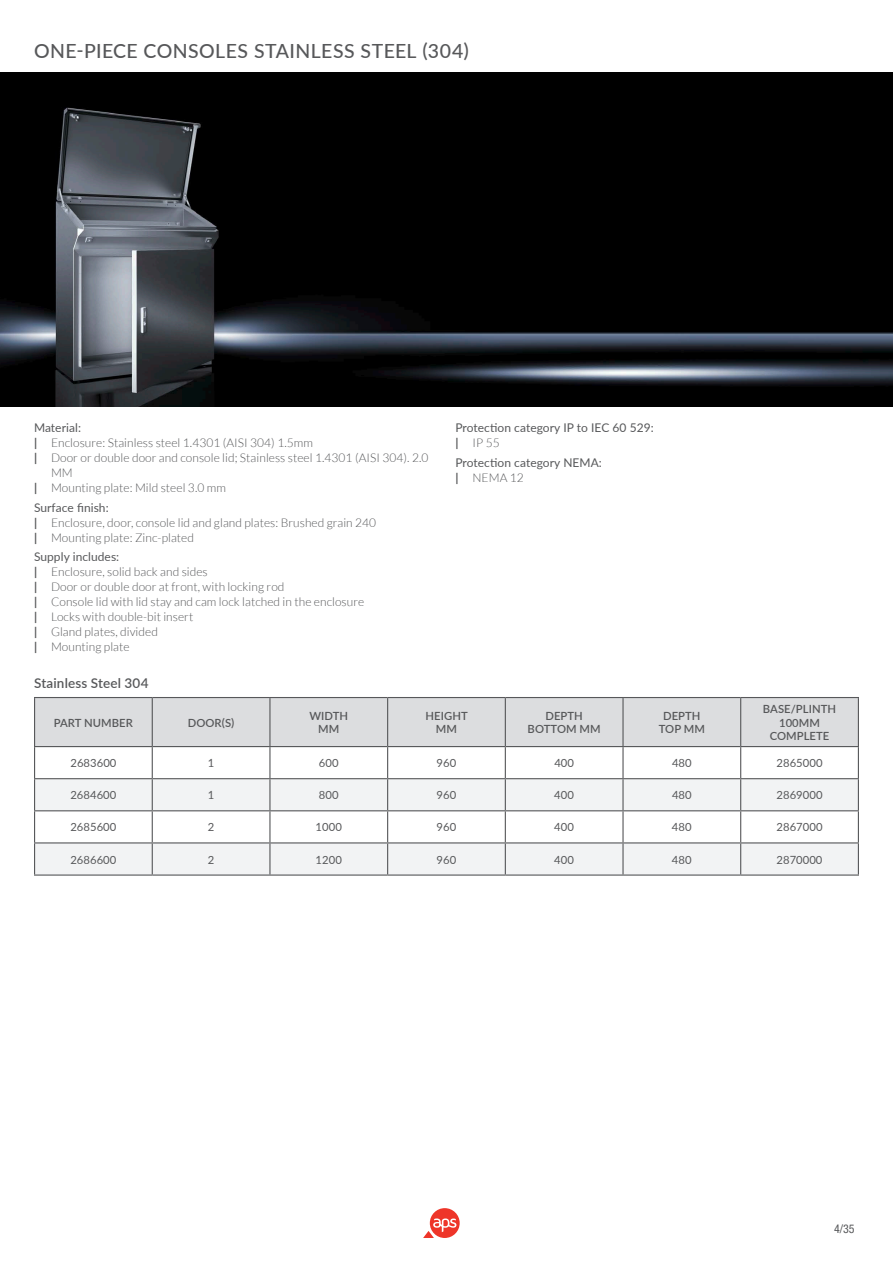
<style>
.page{position:relative;width:893px;height:1263px;background:#fff}
.page>*{position:absolute;margin:0;border:0;box-sizing:border-box;transform-origin:0 0}
.t1{font:500 19.5px "Lato";letter-spacing:.02em;color:#57585a}
.t2{font:600 13.5px "Lato";letter-spacing:.01em;color:#57585a}
.t3{font:300 12px/15px "Lato";letter-spacing:.005em;color:#57585a}
.t4{font:12px/15px "Lato";letter-spacing:.005em;color:#57585a}
.t5{font:condensed 12px "Helvetica Neue LT Pro";color:#57585a}
.t6{font:11.25px "Lato";letter-spacing:.005em;color:#57585a}
.t7{font:600 11.25px/13.5px "Lato";letter-spacing:.005em;color:#57585a;text-align:center}
.s1{font-weight:700}
.s2{font-weight:400}
.s3{font-weight:300}
</style>
<div class="page">
<div style="left:430px;top:1208px;width:30px;height:30px;background:#ee3529;border-radius:50%"></div>
<svg style="left:423px;top:1218px;width:33px;height:20px"></svg>
<div style="left:35px;top:698px;width:823px;height:48px;background:#dcdddf"></div>
<svg style="left:35px;top:779px;width:823px;height:95px;fill:#f2f3f4"></svg>
<hr style="left:152px;top:698px;width:1px;height:48px;background:#57585a">
<hr style="left:387px;top:698px;width:1px;height:48px;background:#57585a">
<hr style="left:505px;top:698px;width:1px;height:48px;background:#57585a">
<hr style="left:622px;top:698px;width:2px;height:48px;background:#57585a">
<hr style="left:858px;top:698px;width:1px;height:48px;background:#57585a">
<hr style="left:34px;top:747px;width:1px;height:31px;background:#57585a">
<hr style="left:152px;top:747px;width:1px;height:31px;background:#57585a">
<hr style="left:269px;top:747px;width:1px;height:31px;background:#57585a">
<hr style="left:387px;top:747px;width:1px;height:31px;background:#57585a">
<hr style="left:505px;top:747px;width:1px;height:31px;background:#57585a">
<hr style="left:622px;top:747px;width:2px;height:31px;background:#57585a">
<hr style="left:740px;top:747px;width:1px;height:31px;background:#57585a">
<hr style="left:858px;top:747px;width:1px;height:31px;background:#57585a">
<hr style="left:34px;top:778px;width:118px;height:1px;background:#57585a">
<hr style="left:34px;top:779px;width:1px;height:31px;background:#57585a">
<hr style="left:152px;top:778px;width:118px;height:1px;background:#57585a">
<hr style="left:152px;top:779px;width:1px;height:31px;background:#57585a">
<hr style="left:270px;top:778px;width:118px;height:1px;background:#57585a">
<hr style="left:269px;top:779px;width:1px;height:31px;background:#57585a">
<hr style="left:388px;top:778px;width:117px;height:1px;background:#57585a">
<hr style="left:387px;top:779px;width:1px;height:31px;background:#57585a">
<hr style="left:505px;top:778px;width:118px;height:1px;background:#57585a">
<hr style="left:505px;top:779px;width:1px;height:31px;background:#57585a">
<hr style="left:623px;top:778px;width:118px;height:1px;background:#57585a">
<hr style="left:622px;top:779px;width:2px;height:31px;background:#57585a">
<hr style="left:741px;top:778px;width:118px;height:1px;background:#57585a">
<hr style="left:740px;top:779px;width:1px;height:31px;background:#57585a">
<hr style="left:858px;top:779px;width:1px;height:31px;background:#57585a">
<hr style="left:34px;top:810px;width:118px;height:1px;background:#57585a">
<hr style="left:34px;top:811px;width:1px;height:31px;background:#57585a">
<hr style="left:152px;top:810px;width:118px;height:1px;background:#57585a">
<hr style="left:152px;top:811px;width:1px;height:31px;background:#57585a">
<hr style="left:270px;top:810px;width:118px;height:1px;background:#57585a">
<hr style="left:269px;top:811px;width:1px;height:31px;background:#57585a">
<hr style="left:388px;top:810px;width:117px;height:1px;background:#57585a">
<hr style="left:387px;top:811px;width:1px;height:31px;background:#57585a">
<hr style="left:505px;top:810px;width:118px;height:1px;background:#57585a">
<hr style="left:505px;top:811px;width:1px;height:31px;background:#57585a">
<hr style="left:623px;top:810px;width:118px;height:1px;background:#57585a">
<hr style="left:622px;top:811px;width:2px;height:31px;background:#57585a">
<hr style="left:741px;top:810px;width:118px;height:1px;background:#57585a">
<hr style="left:740px;top:811px;width:1px;height:31px;background:#57585a">
<hr style="left:858px;top:811px;width:1px;height:31px;background:#57585a">
<hr style="left:34px;top:842px;width:118px;height:1px;background:#57585a">
<hr style="left:34px;top:843px;width:1px;height:31px;background:#57585a">
<hr style="left:152px;top:842px;width:118px;height:1px;background:#57585a">
<hr style="left:152px;top:843px;width:1px;height:31px;background:#57585a">
<hr style="left:270px;top:842px;width:118px;height:1px;background:#57585a">
<hr style="left:269px;top:843px;width:1px;height:31px;background:#57585a">
<hr style="left:388px;top:842px;width:117px;height:1px;background:#57585a">
<hr style="left:387px;top:843px;width:1px;height:31px;background:#57585a">
<hr style="left:505px;top:842px;width:118px;height:1px;background:#57585a">
<hr style="left:505px;top:843px;width:1px;height:31px;background:#57585a">
<hr style="left:623px;top:842px;width:118px;height:1px;background:#57585a">
<hr style="left:622px;top:843px;width:2px;height:31px;background:#57585a">
<hr style="left:741px;top:842px;width:118px;height:1px;background:#57585a">
<hr style="left:740px;top:843px;width:1px;height:31px;background:#57585a">
<hr style="left:858px;top:843px;width:1px;height:31px;background:#57585a">
<hr style="left:34px;top:874px;width:118px;height:2px;background:#57585a">
<hr style="left:152px;top:874px;width:118px;height:2px;background:#57585a">
<hr style="left:270px;top:874px;width:118px;height:2px;background:#57585a">
<hr style="left:388px;top:874px;width:117px;height:2px;background:#57585a">
<hr style="left:505px;top:874px;width:118px;height:2px;background:#57585a">
<hr style="left:623px;top:874px;width:118px;height:2px;background:#57585a">
<hr style="left:741px;top:874px;width:118px;height:2px;background:#57585a">
<hr style="left:34px;top:697px;width:118px;height:1px;background:#57585a">
<hr style="left:34px;top:698px;width:1px;height:48px;background:#57585a">
<hr style="left:152px;top:697px;width:118px;height:1px;background:#57585a">
<hr style="left:270px;top:697px;width:118px;height:1px;background:#57585a">
<hr style="left:269px;top:698px;width:1px;height:48px;background:#57585a">
<hr style="left:388px;top:697px;width:117px;height:1px;background:#57585a">
<hr style="left:505px;top:697px;width:118px;height:1px;background:#57585a">
<hr style="left:623px;top:697px;width:118px;height:1px;background:#57585a">
<hr style="left:741px;top:697px;width:118px;height:1px;background:#57585a">
<hr style="left:740px;top:698px;width:1px;height:48px;background:#57585a">
<hr style="left:34px;top:746px;width:118px;height:1px;background:#57585a">
<hr style="left:152px;top:746px;width:118px;height:1px;background:#57585a">
<hr style="left:270px;top:746px;width:118px;height:1px;background:#57585a">
<hr style="left:388px;top:746px;width:117px;height:1px;background:#57585a">
<hr style="left:505px;top:746px;width:118px;height:1px;background:#57585a">
<hr style="left:623px;top:746px;width:118px;height:1px;background:#57585a">
<hr style="left:741px;top:746px;width:118px;height:1px;background:#57585a">
<img style="left:0;top:72px;width:893px;height:335px">
<h1 class="t1" style="left:34px;top:37px;width:436px">ONE-PIECE CONSOLES STAINLESS STEEL (304)</h1>
<p class="t4" style="left:34px;top:420px;width:48px">Material:</p>
<p class="t3" style="left:34px;top:436px;width:280px"><span class="s1">|</span> Enclosure: Stainless steel 1.4301 (AISI 304) 1.5mm</p>
<p class="t3" style="left:34px;top:451px;width:396px"><span class="s1">|</span> Door or double door and console lid; Stainless steel 1.4301 (AISI 304). 2.0</p>
<p class="t3" style="left:51px;top:466px;width:23px">MM</p>
<p class="t3" style="left:34px;top:481px;width:193px"><span class="s1">|</span> Mounting plate: Mild steel 3.0 mm</p>
<p class="t3" style="left:34px;top:500px;width:344px"><span class="s2">Surface finish:<br></span><span class="s1">|</span> Enclosure, door, console lid and gland plates: Brushed grain 240 <span class="s1">|</span> Mounting plate: Zinc-plated</p>
<p class="t3" style="left:34px;top:549px;width:332px"><span class="s2">Supply includes:<br></span><span class="s1">|</span> Enclosure, solid back and sides<br><span class="s1">|</span> Door or double door at front, with locking rod<br><span class="s1">|</span> Console lid with lid stay and cam lock latched in the enclosure <span class="s1">|</span> Locks with double-bit insert<br><span class="s1">|</span> Gland plates, divided<br><span class="s1">|</span> Mounting plate</p>
<p class="t4" style="left:455px;top:420px;width:200px">Protection category IP to IEC 60 529: <span class="s1">|</span> <span class="s3">IP 55</span></p>
<p class="t4" style="left:455px;top:454px;width:148px">Protection category NEMA: <span class="s1">|</span> <span class="s3">NEMA 12</span></p>
<p class="t2" style="left:34px;top:674px;width:116px">Stainless Steel 304</p>
<p class="t7" style="left:54px;top:715px;width:81px">PART NUMBER</p>
<p class="t7" style="left:188px;top:715px;width:48px">DOOR(S)</p>
<p class="t7" style="left:309px;top:708px;width:40px">WIDTH<br>MM</p>
<p class="t7" style="left:426px;top:708px;width:44px">HEIGHT<br>MM</p>
<p class="t7" style="left:528px;top:708px;width:75px">DEPTH<br>BOTTOM MM</p>
<p class="t7" style="left:659px;top:708px;width:48px">DEPTH<br>TOP MM</p>
<p class="t7" style="left:763px;top:702px;width:75px">BASE/PLINTH<br>100MM<br>COMPLETE</p>
<p class="t6" style="left:70px;top:755px;width:48px">2683600</p>
<p class="t6" style="left:208px;top:755px;width:8px">1</p>
<p class="t6" style="left:319px;top:755px;width:21px">600</p>
<p class="t6" style="left:437px;top:755px;width:21px">960</p>
<p class="t6" style="left:554px;top:755px;width:21px">400</p>
<p class="t6" style="left:672px;top:755px;width:21px">480</p>
<p class="t6" style="left:776px;top:755px;width:48px">2865000</p>
<p class="t6" style="left:70px;top:787px;width:48px">2684600</p>
<p class="t6" style="left:208px;top:787px;width:8px">1</p>
<p class="t6" style="left:319px;top:787px;width:21px">800</p>
<p class="t6" style="left:437px;top:787px;width:21px">960</p>
<p class="t6" style="left:554px;top:787px;width:21px">400</p>
<p class="t6" style="left:672px;top:787px;width:21px">480</p>
<p class="t6" style="left:776px;top:787px;width:48px">2869000</p>
<p class="t6" style="left:70px;top:819px;width:48px">2685600</p>
<p class="t6" style="left:208px;top:819px;width:8px">2</p>
<p class="t6" style="left:316px;top:819px;width:28px">1000</p>
<p class="t6" style="left:437px;top:819px;width:21px">960</p>
<p class="t6" style="left:554px;top:819px;width:21px">400</p>
<p class="t6" style="left:672px;top:819px;width:21px">480</p>
<p class="t6" style="left:776px;top:819px;width:48px">2867000</p>
<p class="t6" style="left:70px;top:851px;width:48px">2686600</p>
<p class="t6" style="left:208px;top:851px;width:8px">2</p>
<p class="t6" style="left:316px;top:851px;width:28px">1200</p>
<p class="t6" style="left:437px;top:851px;width:21px">960</p>
<p class="t6" style="left:554px;top:851px;width:21px">400</p>
<p class="t6" style="left:672px;top:851px;width:21px">480</p>
<p class="t6" style="left:776px;top:851px;width:48px">2870000</p>
<p class="t5" style="left:834px;top:1222px;width:22px">4/35</p>
</div>
